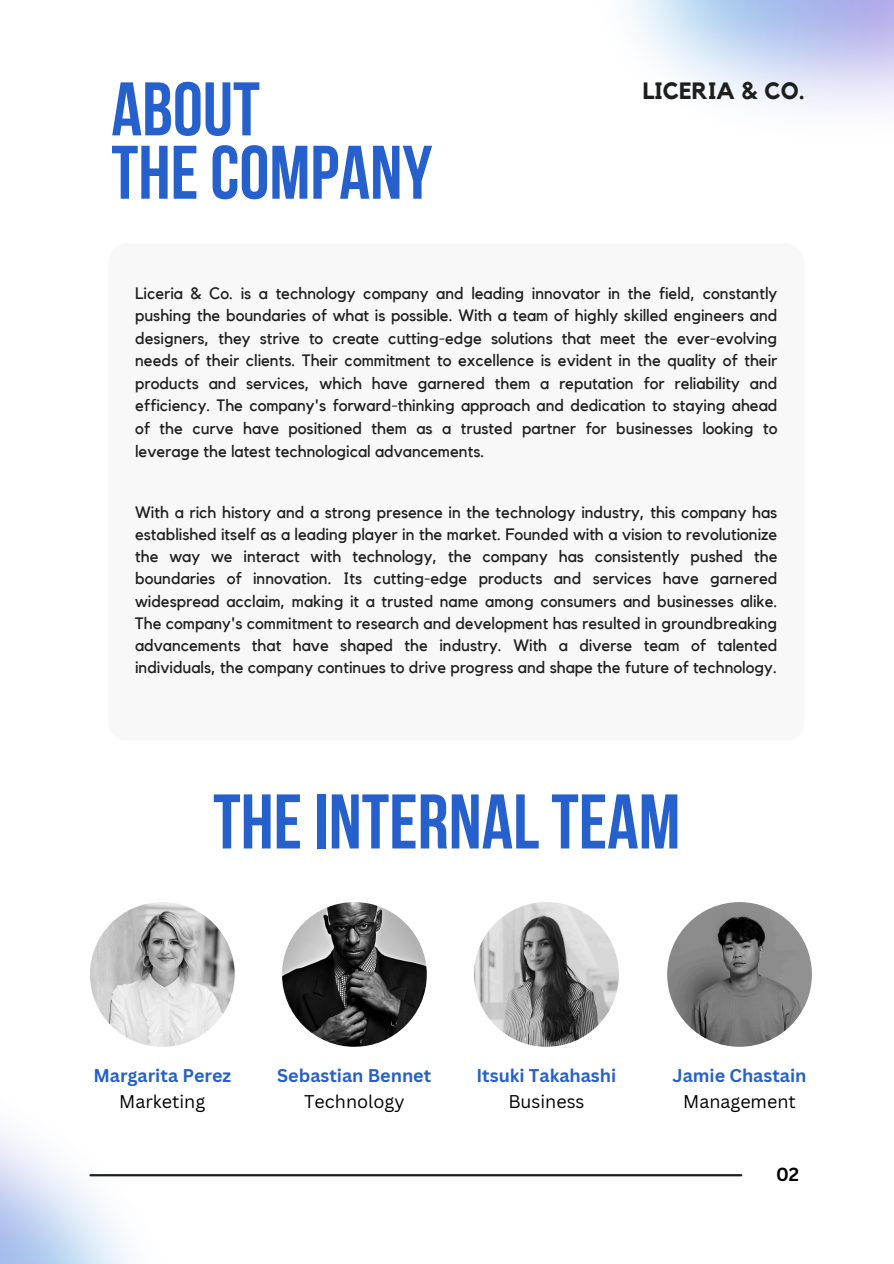
<style>
.page{position:relative;width:894px;height:1264px;background:#fff}
.page>*{position:absolute;margin:0;border:0;box-sizing:border-box;transform-origin:0 0}
.t1{font:700 77.25px "Bebas Neue";color:#2560cd}
.t2{font:700 75.6px/63.3px "Bebas Neue";color:#2560cd}
.t3{font:700 23.55px "Kollektif";color:#1e1e1e}
.t4{font:700 18.45px "Canva Sans";color:#000}
.t5{font:700 17.85px "Canva Sans";color:#2560cd}
.t6{font:17.85px "Canva Sans";color:#000}
.t7{font:16.5px/22.5px "Kollektif";color:#1e1e1e;text-align:justify}
</style>
<div class="page">
<img style="left:90px;top:902px;width:145px;height:144px;border-radius:50%">
<img style="left:474px;top:902px;width:144px;height:144px;border-radius:50%">
<img style="left:282px;top:902px;width:144px;height:144px;border-radius:50%">
<img style="left:667px;top:902px;width:144px;height:144px;border-radius:50%">
<div style="left:108px;top:243px;width:696px;height:498px;background:#f8f8f8;border-radius:19px"></div>
<hr style="left:90px;top:1174px;width:651px;height:2px;background:#1e1e1e">
<img style="left:0;top:959px;width:257px;height:304px">
<p class="t2" style="left:111px;top:85px;width:322px">ABOUT<br>THECOMPANY</p>
<p class="t3" style="left:642px;top:80px;width:163px">LICERIA &amp; CO.</p>
<p class="t7" style="left:135px;top:282px;width:643px">Liceria &amp; Co. is a technology company and leading innovator in the field, constantly pushing the boundaries of what is possible. With a team of highly skilled engineers and designers, they strive to create cutting-edge solutions that meet the ever-evolving needs of their clients. Their commitment to excellence is evident in the quality of their products and services, which have garnered them a reputation for reliability and efficiency. The company's forward-thinking approach and dedication to staying ahead of the curve have positioned them as a trusted partner for businesses looking to leverage the latest technological advancements.</p>
<p class="t7" style="left:135px;top:501px;width:643px">With a rich history and a strong presence in the technology industry, this company has established itself as a leading player in the market. Founded with a vision to revolutionize the way we interact with technology, the company has consistently pushed the boundaries of innovation. Its cutting-edge products and services have garnered widespread acclaim, making it a trusted name among consumers and businesses alike.<br>The company's commitment to research and development has resulted in groundbreaking advancements that have shaped the industry. With a diverse team of talented individuals, the company continues to drive progress and shape the future of technology.</p>
<h1 class="t1" style="left:213px;top:790px;width:468px">THEINTERNALTEAM</h1>
<p class="t5" style="left:93px;top:1063px;width:139px">Margarita Perez</p>
<p class="t5" style="left:277px;top:1063px;width:155px">Sebastian Bennet</p>
<p class="t5" style="left:476px;top:1063px;width:141px">Itsuki Takahashi</p>
<h3 class="t5" style="left:672px;top:1063px;width:135px">Jamie Chastain</h3>
<p class="t6" style="left:119px;top:1089px;width:87px">Marketing</p>
<h3 class="t6" style="left:304px;top:1089px;width:102px">Technology</h3>
<h3 class="t6" style="left:508px;top:1089px;width:78px">Business</h3>
<p class="t6" style="left:683px;top:1089px;width:114px">Management</p>
<h3 class="t4" style="left:775px;top:1161px;width:25px">02</h3>
</div>
